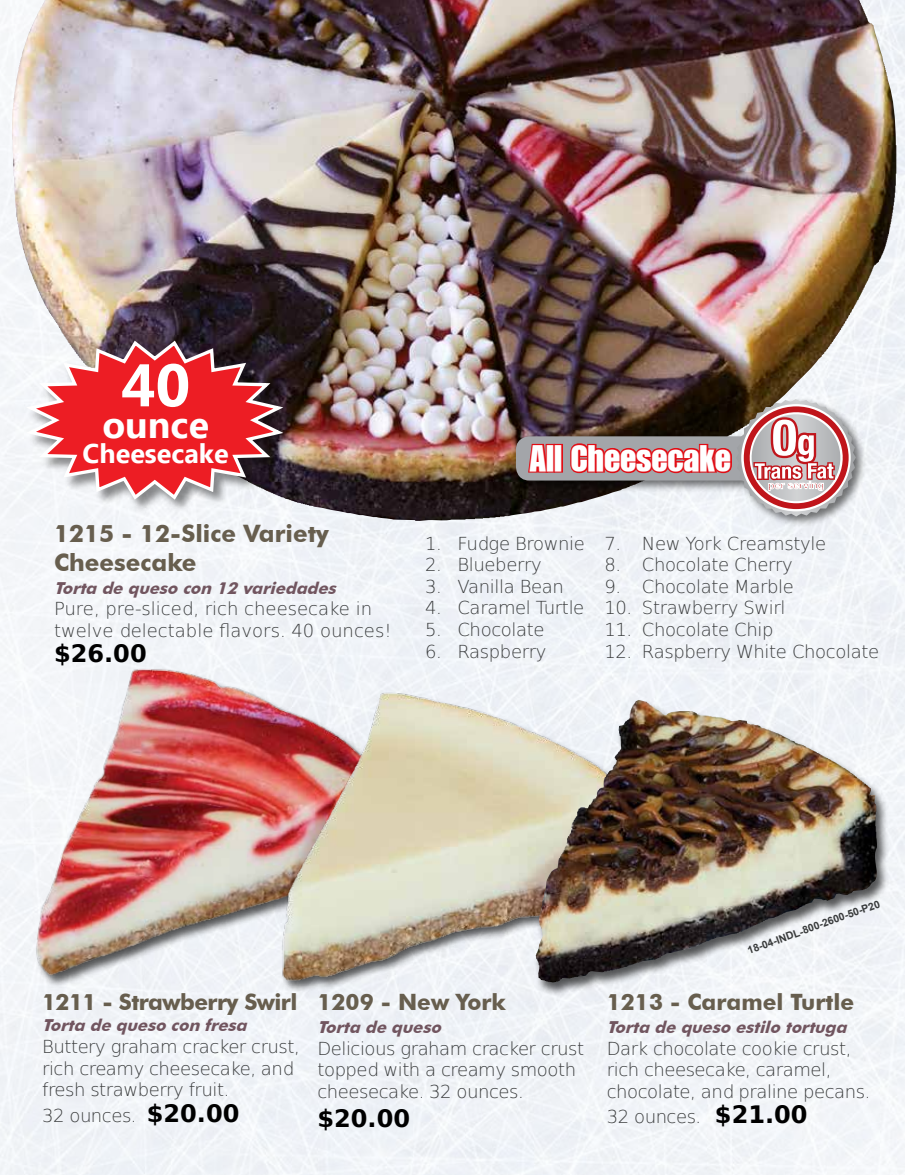
<style>
.page{position:relative;width:905px;height:1175px;background:#fff}
.page>*{position:absolute;margin:0;border:0;box-sizing:border-box;transform-origin:0 0}
.t1{font:700 60px "Ebrima";color:#fff}
.t2{font:700 37.5px "Ebrima";color:#fff}
.t3{font:36px "GENUINE";color:#fff}
.t4{font:700 27px "Ebrima";color:#fff}
.t5{font:700 24px/28.8px "Futura BT";color:#675e4e}
.t6{font:700 24px "DejaVu Sans";color:#000}
.t7{font:700 22.5px "Futura BT";color:#675e4e}
.t8{font:700 22.5px "Futura BT";letter-spacing:-.025em;color:#675e4e}
.t9{font:200 18px/21.6px "DejaVu Sans";letter-spacing:-.025em;color:#393b3c}
.t10{font:200 18px/21.6px "DejaVu Sans";color:#393b3c}
.t11{font:italic 700 16.5px "Futura BT";color:#71555f}
.t12{font:700 10.5px "Arial";color:#393b3c}
.s1{font-weight:700;font-size:24px;color:#000}
</style>
<div class="page">
<img style="left:0;top:0;width:904px;height:1174px">
<img style="left:12px;top:0;width:66px;height:354px">
<div style="left:27px;top:341px;width:269px;height:172px;background:#000;opacity:.45"></div>
<svg style="left:21px;top:338px;width:267px;height:164px"></svg>
<img style="left:27px;top:664px;width:471px;height:358px">
<img style="left:251px;top:674px;width:474px;height:334px">
<div style="left:513px;top:397px;width:354px;height:131px;background:#000;opacity:.55"></div>
<div style="left:516px;top:436px;width:301px;height:44px;background:#a3a5a9;border-radius:14px"></div>
<svg style="left:526px;top:418px;width:23px;height:55px"></svg>
<div style="left:545px;top:444px;width:10px;height:28px;border:3px solid #e10d15"></div>
<div style="left:553px;top:444px;width:10px;height:28px;border:3px solid #e10d15"></div>
<svg style="left:568px;top:399px;width:287px;height:117px"></svg>
<div style="left:533px;top:699px;width:355px;height:297px;background:#000;opacity:.65"></div>
<img style="left:535px;top:701px;width:100px;height:281px">
<h1 class="t1" style="left:121px;top:340px;width:70px">40</h1>
<h2 class="t2" style="left:102px;top:396px;width:108px">ounce</h2>
<h3 class="t4" style="left:83px;top:434px;width:147px">Cheesecake</h3>
<h3 class="t5" style="left:54px;top:519px;width:276px">1215 - 12-Slice Variety<br>Cheesecake</h3>
<p class="t11" style="left:54px;top:578px;width:288px">Torta de queso con 12 variedades</p>
<p class="t10" style="left:54px;top:597px;width:339px">Pure, pre-sliced, rich cheesecake in twelve delectable flavors. 40 ounces!</p>
<h3 class="t6" style="left:54px;top:634px;width:94px">$26.00</h3>
<h3 class="t3" style="left:529px;top:437px;width:203px">All Cheesecake</h3>
<p class="t9" style="left:425px;top:531px;width:18px;text-align:justify">1.<br>2.<br>3.<br>4.<br>5.<br>6.</p>
<p class="t9" style="left:457px;top:531px;width:129px">Fudge Brownie<br>Blueberry<br>Vanilla Bean<br>Caramel Turtle<br>Chocolate<br>Raspberry</p>
<p class="t9" style="left:604px;top:531px;width:29px">7.<br>8.<br>9.<br>10.<br>11.<br>12.</p>
<p class="t9" style="left:642px;top:531px;width:239px">New York Creamstyle<br>Chocolate Cherry<br>Chocolate Marble<br>Strawberry Swirl<br>Chocolate Chip<br>Raspberry White Chocolate</p>
<p class="t12" style="left:745px;top:944px;width:142px;rotate:-20deg">18-04-INDL-800-2600-50-P20</p>
<p class="t8" style="left:42px;top:988px;width:257px">1211 - Strawberry Swirl</p>
<p class="t11" style="left:42px;top:1015px;width:211px">Torta de queso con fresa</p>
<p class="t9" style="left:42px;top:1034px;width:259px">Buttery graham cracker crust, rich creamy cheesecake, and fresh strawberry fruit.</p>
<p class="t9" style="left:42px;top:1103px;width:199px">32 ounces. <span class="s1">$20.00</span></p>
<p class="t7" style="left:317px;top:988px;width:190px">1209 - New York</p>
<p class="t11" style="left:317px;top:1017px;width:130px">Torta de queso</p>
<p class="t9" style="left:317px;top:1036px;width:268px">Delicious graham cracker crust topped with a creamy smooth cheesecake. 32 ounces.</p>
<h3 class="t6" style="left:317px;top:1098px;width:94px">$20.00</h3>
<p class="t7" style="left:607px;top:988px;width:249px">1213 - Caramel Turtle</p>
<p class="t11" style="left:607px;top:1017px;width:246px">Torta de queso estilo tortuga</p>
<p class="t9" style="left:607px;top:1036px;width:265px">Dark chocolate cookie crust, rich cheesecake, caramel, chocolate, and praline pecans.</p>
<p class="t9" style="left:607px;top:1105px;width:202px">32 ounces. <span class="s1">$21.00</span></p>
</div>
